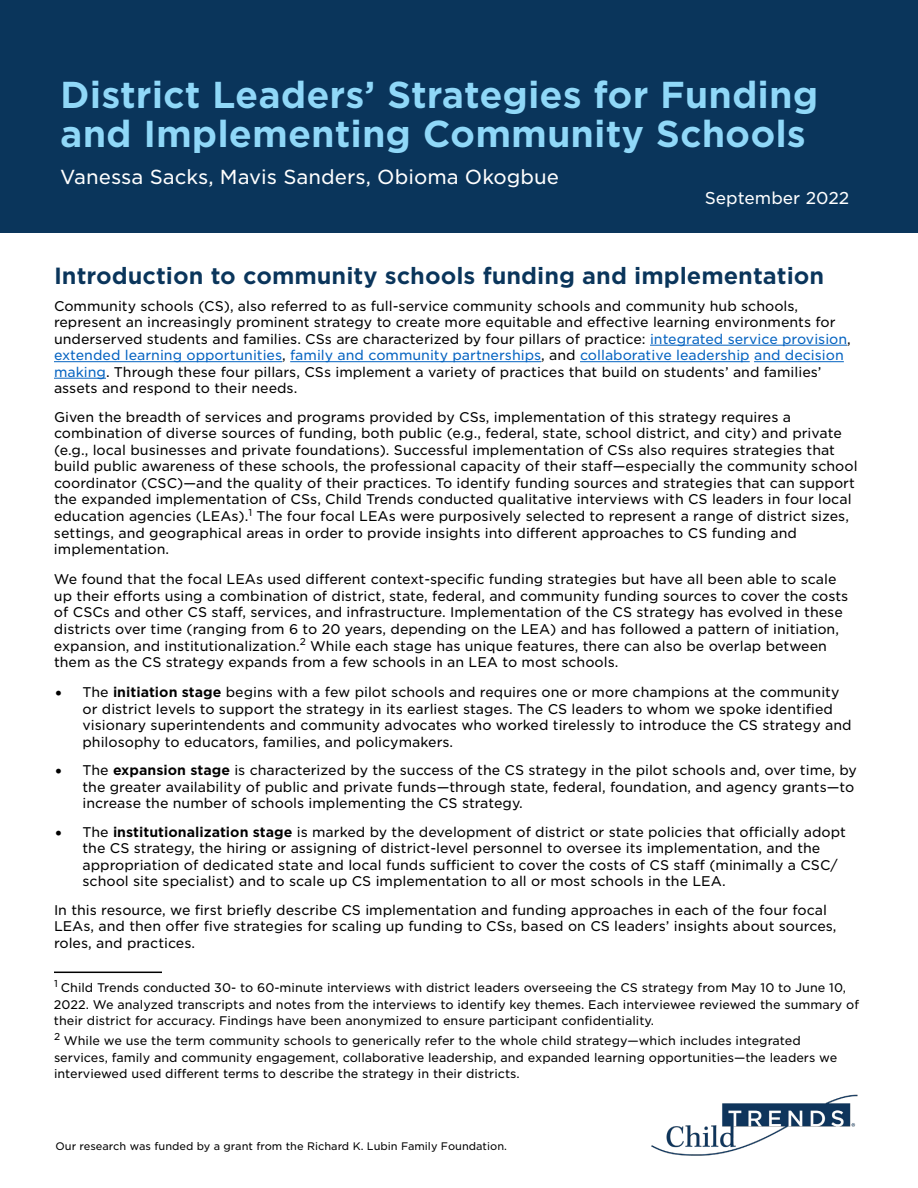
<style>
.page{position:relative;width:918px;height:1188px;background:#fff}
.page>*{position:absolute;margin:0;border:0;box-sizing:border-box;transform-origin:0 0}
.t1{font:700 36px/38.8px "Gotham S Sm";color:#90d8f8}
.t2{font:700 22.5px "Gotham S Sm";color:#0a355b}
.t3{font:19.5px "Gotham S Sm";color:#fff}
.t4{font:16.5px "Gotham S Sm";color:#fff}
.t5{font:13.5px/16.5px "Gotham S Sm";color:#000}
.t6{font:12px/16.5px "Gotham S Sm";color:#000}
.t7{font:10.5px "Gotham S Sm";color:#000}
.t8{font:9.6px "Gotham S Sm";color:#000}
.s1{color:#0563c1}
.s2{font-weight:700}
</style>
<div class="page">
<div style="left:0;top:0;width:918px;height:232px;background:#0a355b"></div>
<hr style="left:650px;top:345px;width:197px;height:1px;background:#0563c1">
<hr style="left:54px;top:361px;width:228px;height:1px;background:#0563c1">
<hr style="left:290px;top:361px;width:251px;height:1px;background:#0563c1">
<hr style="left:580px;top:361px;width:170px;height:1px;background:#0563c1">
<hr style="left:754px;top:361px;width:90px;height:1px;background:#0563c1">
<hr style="left:54px;top:378px;width:52px;height:1px;background:#0563c1">
<hr style="left:54px;top:972px;width:108px;height:1px;background:#000">
<img style="left:651px;top:1094px;width:207px;height:62px">
<h1 class="t1" style="left:60px;top:75px;width:759px">District Leaders’ Strategies for Funding and Implementing Community Schools</h1>
<h3 class="t3" style="left:60px;top:164px;width:500px">Vanessa Sacks, Mavis Sanders, Obioma Okogbue</h3>
<p class="t4" style="left:705px;top:187px;width:146px">September 2022</p>
<h2 class="t2" style="left:54px;top:260px;width:772px">Introduction to community schools funding and implementation</h2>
<p class="t5" style="left:54px;top:297px;width:798px">Community schools (CS), also referred to as full-service community schools and community hub schools, represent an increasingly prominent strategy to create more equitable and effective learning environments for underserved students and families. CSs are characterized by four pillars of practice: <span class="s1">integrated service provision</span>, <span class="s1">extended learning opportunities</span>, <span class="s1">family and community partnerships</span>, and <span class="s1">collaborative leadership and decision making</span>. Through these four pillars, CSs implement a variety of practices that build on students’ and families’ assets and respond to their needs.</p>
<p class="t5" style="left:54px;top:408px;width:805px">Given the breadth of services and programs provided by CSs, implementation of this strategy requires a combination of diverse sources of funding, both public (e.g., federal, state, school district, and city) and private (e.g., local businesses and private foundations). Successful implementation of CSs also requires strategies that build public awareness of these schools, the professional capacity of their staff—especially the community school coordinator (CSC)—and the quality of their practices. To identify funding sources and strategies that can support the expanded implementation of CSs, Child Trends conducted qualitative interviews with CS leaders in four local education agencies (LEAs).<sup>1</sup> The four focal LEAs were purposively selected to represent a range of district sizes, settings, and geographical areas in order to provide insights into different approaches to CS funding and implementation.</p>
<p class="t5" style="left:54px;top:571px;width:796px">We found that the focal LEAs used different context-specific funding strategies but have all been able to scale up their efforts using a combination of district, state, federal, and community funding sources to cover the costs of CSCs and other CS staff, services, and infrastructure. Implementation of the CS strategy has evolved in these districts over time (ranging from 6 to 20 years, depending on the LEA) and has followed a pattern of initiation, expansion, and institutionalization.<sup>2</sup> While each stage has unique features, there can also be overlap between them as the CS strategy expands from a few schools in an LEA to most schools.</p>
<p class="t5" style="left:83px;top:684px;width:771px;text-indent:-27px">• The <span class="s2">initiation stage</span> begins with a few pilot schools and requires one or more champions at the community or district levels to support the strategy in its earliest stages. The CS leaders to whom we spoke identified visionary superintendents and community advocates who worked tirelessly to introduce the CS strategy and philosophy to educators, families, and policymakers.</p>
<p class="t5" style="left:83px;top:762px;width:776px;text-indent:-27px">• The <span class="s2">expansion stage</span> is characterized by the success of the CS strategy in the pilot schools and, over time, by the greater availability of public and private funds—through state, federal, foundation, and agency grants—to increase the number of schools implementing the CS strategy.</p>
<p class="t5" style="left:83px;top:823px;width:765px;text-indent:-27px">• The <span class="s2">institutionalization stage</span> is marked by the development of district or state policies that officially adopt the CS strategy, the hiring or assigning of district-level personnel to oversee its implementation, and the appropriation of dedicated state and local funds sufficient to cover the costs of CS staff (minimally a CSC/ school site specialist) and to scale up CS implementation to all or most schools in the LEA.</p>
<p class="t5" style="left:54px;top:901px;width:784px">In this resource, we first briefly describe CS implementation and funding approaches in each of the four focal<br>LEAs, and then offer five strategies for scaling up funding to CSs, based on CS leaders’ insights about sources, roles, and practices.</p>
<p class="t8" style="left:54px;top:977px;width:5px">1</p>
<p class="t6" style="left:54px;top:979px;width:807px;text-indent:7px">Child Trends conducted 30- to 60-minute interviews with district leaders overseeing the CS strategy from May 10 to June 10,<br>2022. We analyzed transcripts and notes from the interviews to identify key themes. Each interviewee reviewed the summary of their district for accuracy. Findings have been anonymized to ensure participant confidentiality.</p>
<p class="t8" style="left:54px;top:1030px;width:8px">2</p>
<p class="t6" style="left:54px;top:1032px;width:785px;text-indent:10px">While we use the term community schools to generically refer to the whole child strategy—which includes integrated services, family and community engagement, collaborative leadership, and expanded learning opportunities—the leaders we interviewed used different terms to describe the strategy in their districts.</p>
<p class="t7" style="left:56px;top:1139px;width:453px">Our research was funded by a grant from the Richard K. Lubin Family Foundation.</p>
</div>
